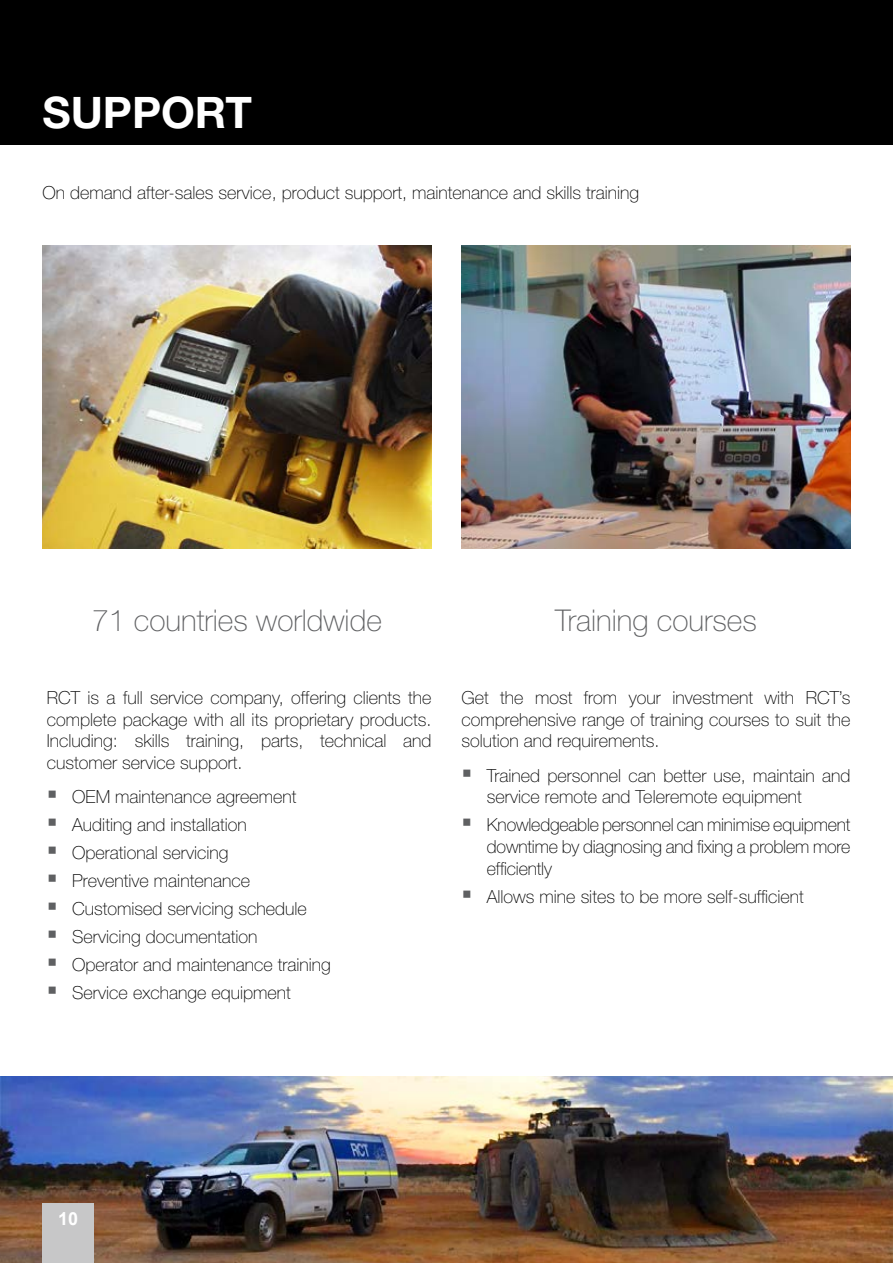
<style>
.page{position:relative;width:893px;height:1263px;background:#fff}
.page>*{position:absolute;margin:0;border:0;box-sizing:border-box;transform-origin:0 0}
.t1{font:700 43.5px "Helvetica Neue LT Std";color:#fff}
.t2{font:100 30px "Helvetica Neue LT Std";color:#5f6062}
.t3{font:100 18px/21.6px "Helvetica Neue LT Std";color:#000;text-align:justify}
.t4{font:700 18px "Arial";color:#fff}
</style>
<div class="page">
<div style="left:0;top:0;width:893px;height:144px;background:#000"></div>
<hr style="left:892px;top:0;width:1px;height:144px;background:#5f6062">
<img style="left:461px;top:245px;width:389px;height:303px">
<img style="left:0;top:1077px;width:893px;height:186px">
<img style="left:43px;top:245px;width:389px;height:303px">
<div style="left:43px;top:1203px;width:51px;height:60px;background:#c7c7c8"></div>
<h1 class="t1" style="left:43px;top:85px;width:211px">SUPPORT</h1>
<p class="t3" style="left:43px;top:182px;width:598px">On demand after-sales service, product support, maintenance and skills training</p>
<h2 class="t2" style="left:92px;top:603px;width:291px">71 countries worldwide</h2>
<h2 class="t2" style="left:555px;top:603px;width:203px">Training courses</h2>
<p class="t3" style="left:47px;top:687px;width:386px">RCT is a full service company, offering clients the complete package with all its proprietary products.<br>Including: skills training, parts, technical and customer service support.</p>
<p class="t3" style="left:72px;top:783px;width:260px;line-height:28px;text-align:left">OEM maintenance agreement<br>Auditing and installation<br>Operational servicing<br>Preventive maintenance<br>Customised servicing schedule<br>Servicing documentation<br>Operator and maintenance training<br>Service exchange equipment</p>
<p class="t3" style="left:461px;top:687px;width:391px">Get the most from your investment with RCT’s comprehensive range of training courses to suit the solution and requirements.</p>
<p class="t3" style="left:487px;top:764px;width:365px">Trained personnel can better use, maintain and service remote and Teleremote equipment</p>
<p class="t3" style="left:487px;top:814px;width:365px">Knowledgeable personnel can minimise equipment downtime by diagnosing and fixing a problem more efficiently</p>
<p class="t3" style="left:487px;top:885px;width:318px">Allows mine sites to be more self-sufficient</p>
<p class="t4" style="left:58px;top:1206px;width:22px">10</p>
</div>
